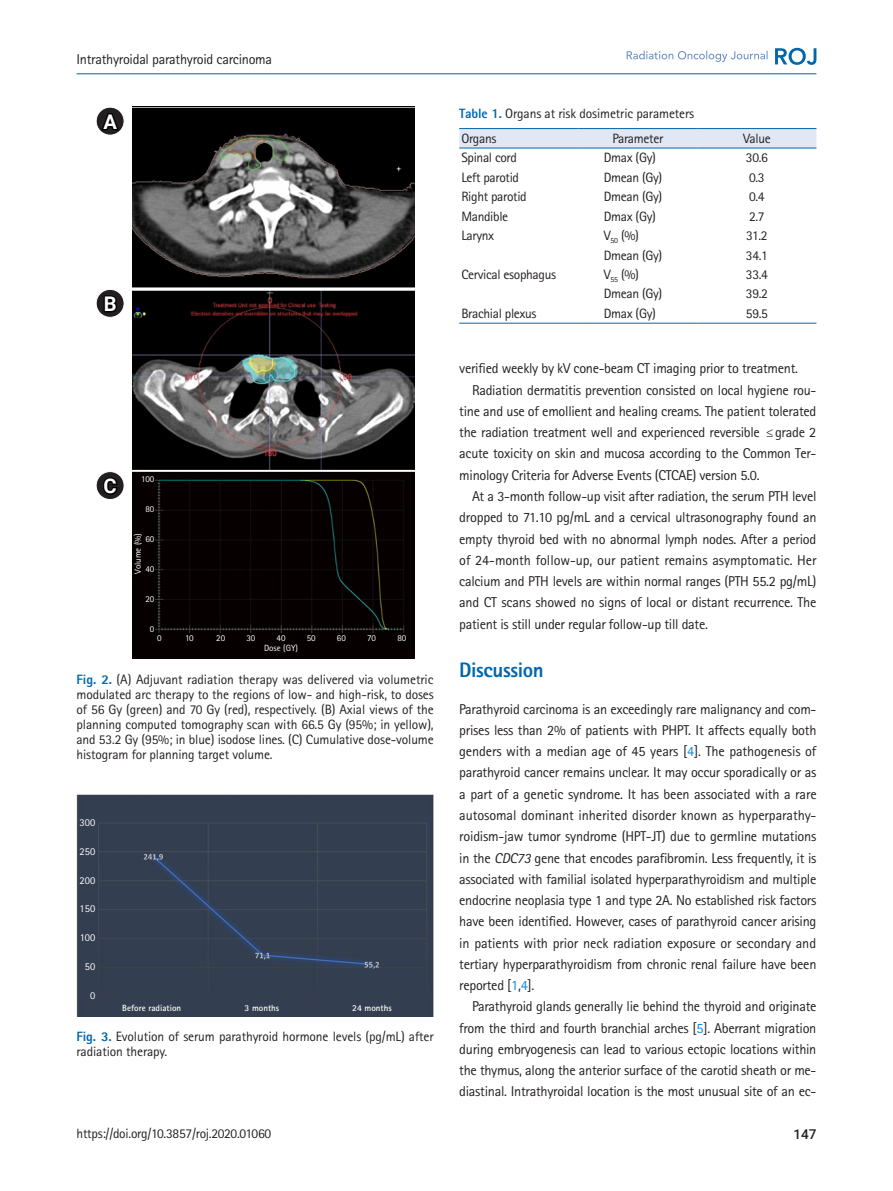
<style>
.page{position:relative;width:893px;height:1191px;background:#fff}
.page>*{position:absolute;margin:0;border:0;box-sizing:border-box;transform-origin:0 0}
.body-title{font:800 21px "Rotis Sans Serif Std";letter-spacing:-.02em;color:#0166ac}
.t1{font:700 20.25px "Roboto";color:#fff}
.body{font:14.25px/21.3px "Rotis Sans Serif Std";letter-spacing:-.02em;color:#231f20;text-align:justify}
.fig-caption{font:13.5px/15px "Rotis Sans Serif Std";letter-spacing:-.01em;color:#231f20;text-align:justify}
.tbody{font:13.5px "Rotis Sans Serif Std";letter-spacing:-.025em;color:#231f20}
.table-caption{font:13.5px "Rotis Sans Serif Std";letter-spacing:-.01em;color:#231f20}
.t2{font:500 13.5px "Roboto";color:#231f20}
.t3{font:10.5px "Rotis Sans Serif Std";color:#fff}
.t4{font:9px "Rotis Sans Serif Std";color:#fff}
.t5{font:700 9px "Rotis Sans Serif Std";color:#fff}
.s1{font-weight:800;color:#0166ac}
.s2{color:#0b88de}
.s3{font-style:italic}
</style>
<div class="page">
<img style="left:132px;top:107px;width:283px;height:543px">
<div style="left:139px;top:475px;width:15px;height:158px;background:#060000"></div>
<div style="left:133px;top:518px;width:11px;height:70px;background:#060000"></div>
<div style="left:246px;top:642px;width:70px;height:12px;background:#060000"></div>
<div style="left:155px;top:633px;width:8px;height:10px;background:#060000"></div>
<div style="left:183px;top:633px;width:13px;height:10px;background:#060000"></div>
<div style="left:214px;top:633px;width:13px;height:10px;background:#060000"></div>
<div style="left:244px;top:633px;width:13px;height:10px;background:#060000"></div>
<div style="left:275px;top:633px;width:12px;height:10px;background:#060000"></div>
<div style="left:305px;top:633px;width:13px;height:10px;background:#060000"></div>
<div style="left:335px;top:633px;width:13px;height:10px;background:#060000"></div>
<div style="left:365px;top:633px;width:13px;height:10px;background:#060000"></div>
<div style="left:395px;top:633px;width:13px;height:10px;background:#060000"></div>
<svg style="left:96px;top:289px;width:28px;height:28px"></svg>
<div style="left:96px;top:289px;width:29px;height:29px;border:1px solid #fff;border-radius:50%"></div>
<svg style="left:102px;top:293px;width:17px;height:21px"></svg>
<svg style="left:96px;top:107px;width:28px;height:28px"></svg>
<div style="left:96px;top:107px;width:29px;height:29px;border:1px solid #fff;border-radius:50%"></div>
<svg style="left:99px;top:112px;width:22px;height:20px"></svg>
<svg style="left:96px;top:471px;width:28px;height:28px"></svg>
<div style="left:96px;top:471px;width:29px;height:29px;border:1px solid #fff;border-radius:50%"></div>
<svg style="left:101px;top:475px;width:18px;height:22px"></svg>
<img style="left:77px;top:794px;width:356px;height:222px">
<div style="left:78px;top:817px;width:17px;height:183px;background:#333e50"></div>
<div style="left:111px;top:801px;width:285px;height:16px;background:#333e50"></div>
<div style="left:111px;top:1003px;width:82px;height:13px;background:#333e50"></div>
<div style="left:221px;top:1003px;width:82px;height:13px;background:#333e50"></div>
<div style="left:331px;top:1003px;width:82px;height:13px;background:#333e50"></div>
<svg style="left:459px;top:129px;width:357px;height:19px;background:#dae4f1"></svg>
<hr style="left:459px;top:323px;width:119px;height:1px;background:#0166ac">
<hr style="left:578px;top:323px;width:119px;height:1px;background:#0166ac">
<hr style="left:697px;top:323px;width:119px;height:1px;background:#0166ac">
<hr style="left:459px;top:128px;width:119px;height:1px;background:#0166ac">
<hr style="left:578px;top:128px;width:119px;height:1px;background:#0166ac">
<hr style="left:697px;top:128px;width:119px;height:1px;background:#0166ac">
<hr style="left:459px;top:148px;width:119px;height:1px;background:#0166ac">
<hr style="left:578px;top:148px;width:119px;height:1px;background:#0166ac">
<hr style="left:697px;top:148px;width:119px;height:1px;background:#0166ac">
<hr style="left:77px;top:73px;width:739px;height:1px;background:#0166ac">
<svg style="left:775px;top:48px;width:41px;height:17px"></svg>
<svg style="left:627px;top:51px;width:141px;height:11px"></svg>
<p class="body" style="left:77px;top:48px;width:197px">Intrathyroidal parathyroid carcinoma</p>
<p class="t1" style="left:103px;top:107px;width:15px">A</p>
<p class="t1" style="left:104px;top:290px;width:14px">B</p>
<p class="t1" style="left:104px;top:472px;width:15px">C</p>
<p class="t4" style="left:141px;top:474px;width:15px">100</p>
<p class="t4" style="left:145px;top:504px;width:10px">80</p>
<p class="t4" style="left:145px;top:534px;width:10px">60</p>
<p class="t4" style="left:145px;top:563px;width:10px">40</p>
<p class="t4" style="left:145px;top:593px;width:10px">20</p>
<p class="t4" style="left:150px;top:623px;width:6px">0</p>
<p class="t4" style="left:132px;top:574px;width:42px;rotate:-90deg">Volume (%)</p>
<p class="t4" style="left:157px;top:632px;width:6px">0</p>
<p class="t4" style="left:185px;top:632px;width:10px">10</p>
<p class="t4" style="left:216px;top:632px;width:10px">20</p>
<p class="t4" style="left:246px;top:632px;width:10px">30</p>
<p class="t4" style="left:277px;top:632px;width:10px">40</p>
<p class="t4" style="left:307px;top:632px;width:10px">50</p>
<p class="t4" style="left:337px;top:632px;width:10px">60</p>
<p class="t4" style="left:367px;top:632px;width:10px">70</p>
<p class="t4" style="left:397px;top:632px;width:10px">80</p>
<p class="t4" style="left:264px;top:642px;width:35px">Dose (GY)</p>
<p class="fig-caption" style="left:77px;top:672px;width:359px"><span class="s1">Fig. 2.</span> (A) Adjuvant radiation therapy was delivered via volumetric modulated arc therapy to the regions of low- and high-risk, to doses of 56 Gy (green) and 70 Gy (red), respectively. (B) Axial views of the planning computed tomography scan with 66.5 Gy (95%; in yellow), and 53.2 Gy (95%; in blue) isodose lines. (C) Cumulative dose-volume histogram for planning target volume.</p>
<p class="t3" style="left:79px;top:816px;width:17px">300</p>
<p class="t3" style="left:79px;top:845px;width:17px">250</p>
<p class="t3" style="left:79px;top:874px;width:17px">200</p>
<p class="t3" style="left:79px;top:902px;width:17px">150</p>
<p class="t3" style="left:80px;top:931px;width:17px">100</p>
<p class="t3" style="left:85px;top:960px;width:12px">50</p>
<p class="t3" style="left:90px;top:988px;width:7px">0</p>
<p class="t5" style="left:122px;top:1002px;width:60px">Before radiation</p>
<p class="t5" style="left:245px;top:1002px;width:36px">3 months</p>
<p class="t5" style="left:352px;top:1002px;width:41px">24 months</p>
<p class="fig-caption" style="left:77px;top:1028px;width:359px"><span class="s1">Fig. 3.</span> Evolution of serum parathyroid hormone levels (pg/mL) after radiation therapy.</p>
<p class="table-caption" style="left:459px;top:105px;width:236px"><span class="s1">Table 1.</span> Organs at risk dosimetric parameters</p>
<p class="tbody" style="left:461px;top:130px;width:37px">Organs</p>
<p class="tbody" style="left:612px;top:130px;width:52px">Parameter</p>
<p class="tbody" style="left:743px;top:130px;width:29px">Value</p>
<p class="tbody" style="left:461px;top:150px;width:57px">Spinal cord</p>
<p class="tbody" style="left:604px;top:150px;width:54px">Dmax (Gy)</p>
<p class="tbody" style="left:746px;top:150px;width:23px">30.6</p>
<p class="tbody" style="left:461px;top:169px;width:59px">Left parotid</p>
<p class="tbody" style="left:604px;top:169px;width:60px">Dmean (Gy)</p>
<p class="tbody" style="left:749px;top:169px;width:17px">0.3</p>
<p class="tbody" style="left:461px;top:189px;width:67px">Right parotid</p>
<p class="tbody" style="left:604px;top:189px;width:60px">Dmean (Gy)</p>
<p class="tbody" style="left:749px;top:189px;width:17px">0.4</p>
<p class="tbody" style="left:461px;top:208px;width:48px">Mandible</p>
<p class="tbody" style="left:604px;top:208px;width:54px">Dmax (Gy)</p>
<p class="tbody" style="left:749px;top:208px;width:17px">2.7</p>
<p class="tbody" style="left:461px;top:227px;width:34px">Larynx</p>
<p class="tbody" style="left:604px;top:227px;width:37px">V<sub>50</sub> (%)</p>
<p class="tbody" style="left:746px;top:227px;width:23px">31.2</p>
<p class="tbody" style="left:604px;top:247px;width:60px">Dmean (Gy)</p>
<p class="tbody" style="left:746px;top:247px;width:23px">34.1</p>
<p class="tbody" style="left:461px;top:266px;width:96px">Cervical esophagus</p>
<p class="tbody" style="left:604px;top:266px;width:37px">V<sub>55</sub> (%)</p>
<p class="tbody" style="left:746px;top:266px;width:23px">33.4</p>
<p class="tbody" style="left:604px;top:286px;width:60px">Dmean (Gy)</p>
<p class="tbody" style="left:746px;top:286px;width:23px">39.2</p>
<p class="tbody" style="left:461px;top:305px;width:77px">Brachial plexus</p>
<p class="tbody" style="left:604px;top:305px;width:54px">Dmax (Gy)</p>
<p class="tbody" style="left:746px;top:305px;width:23px">59.5</p>
<p class="body" style="left:459px;top:358px;width:340px">verified weekly by kV cone-beam CT imaging prior to treatment.</p>
<p class="body" style="left:459px;top:379px;width:359px;text-indent:13px">Radiation dermatitis prevention consisted on local hygiene rou&shy;tine and use of emollient and healing creams. The patient tolerated the radiation treatment well and experienced reversible ≤grade 2 acute toxicity on skin and mucosa according to the Common Ter&shy;minology Criteria for Adverse Events (CTCAE) version 5.0.</p>
<p class="body" style="left:459px;top:485px;width:359px;text-indent:13px">At a 3-month follow-up visit after radiation, the serum PTH level dropped to 71.10 pg/mL and a cervical ultrasonography found an empty thyroid bed with no abnormal lymph nodes. After a period of 24-month follow-up, our patient remains asymptomatic. Her calcium and PTH levels are within normal ranges (PTH 55.2 pg/mL) and CT scans showed no signs of local or distant recurrence. The patient is still under regular follow-up till date.</p>
<p class="body-title" style="left:459px;top:656px;width:86px">Discussion</p>
<p class="body" style="left:459px;top:698px;width:359px">Parathyroid carcinoma is an exceedingly rare malignancy and com&shy;prises less than 2% of patients with PHPT. It affects equally both genders with a median age of 45 years [<span class="s2">4</span>]. The pathogenesis of parathyroid cancer remains unclear. It may occur sporadically or as a part of a genetic syndrome. It has been associated with a rare autosomal dominant inherited disorder known as hyperparathy&shy;roidism-jaw tumor syndrome (HPT-JT) due to germline mutations in the <span class="s3">CDC73</span> gene that encodes parafibromin. Less frequently, it is associated with familial isolated hyperparathyroidism and multiple endocrine neoplasia type 1 and type 2A. No established risk factors have been identified. However, cases of parathyroid cancer arising in patients with prior neck radiation exposure or secondary and tertiary hyperparathyroidism from chronic renal failure have been reported [<span class="s2">1</span>,<span class="s2">4</span>].</p>
<p class="body" style="left:459px;top:995px;width:359px;text-indent:13px">Parathyroid glands generally lie behind the thyroid and originate from the third and fourth branchial arches [<span class="s2">5</span>]. Aberrant migration during embryogenesis can lead to various ectopic locations within the thymus, along the anterior surface of the carotid sheath or me&shy;diastinal. Intrathyroidal location is the most unusual site of an ec-</p>
<p class="fig-caption" style="left:77px;top:1126px;width:196px">https://doi.org/10.3857/roj.2020.01060</p>
<p class="t2" style="left:793px;top:1124px;width:25px">147</p>
</div>
